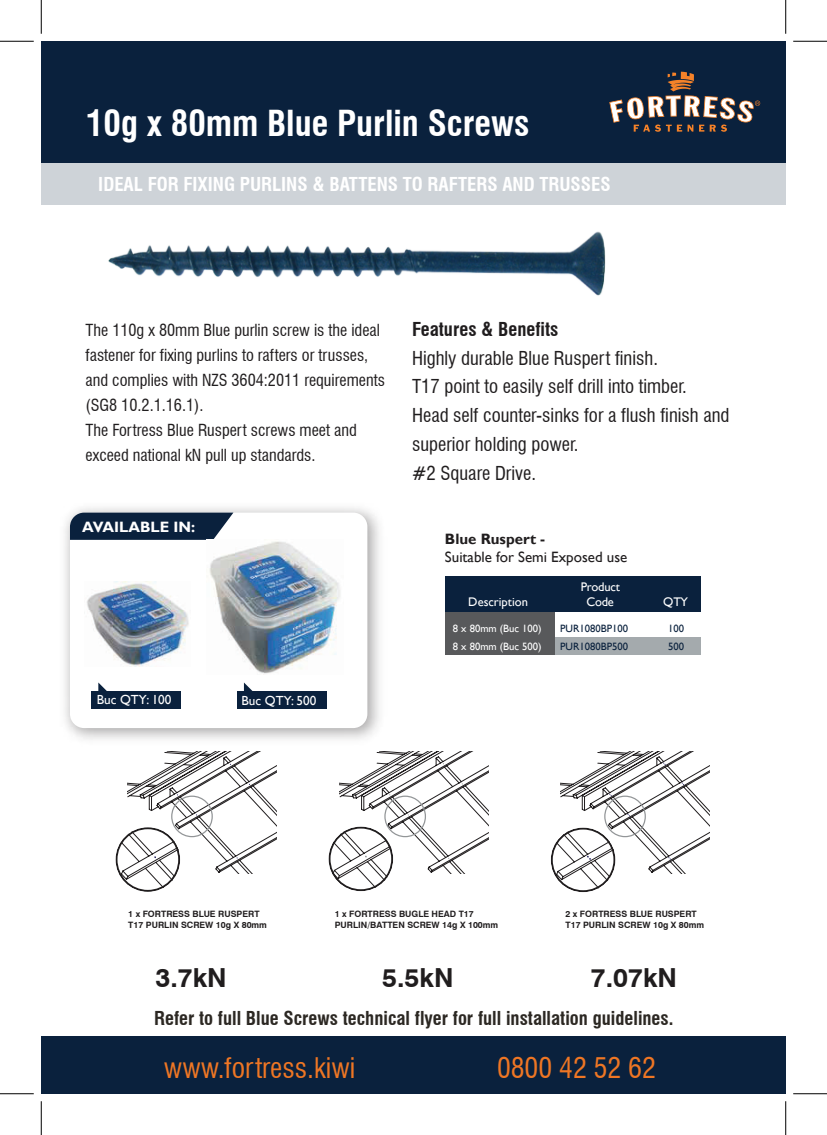
<style>
.page{position:relative;width:827px;height:1135px;background:#fff}
.page>*{position:absolute;margin:0;border:0;box-sizing:border-box;transform-origin:0 0}
.t1{font:700 condensed 35px "Swiss 721 BT";color:#fff}
.t2{font:condensed 27.75px "Swiss 721 BT";color:#ef7624}
.t3{font:700 26.25px "Swiss 721 BT";color:#201d1e}
.t4{font:condensed 18.75px/28.8px "Swiss 721 BT";color:#201d1e}
.t5{font:700 condensed 18.75px "Swiss 721 BT";color:#2c2823}
.t6{font:700 condensed 18.75px "Swiss 721 BT";color:#fff}
.t7{font:700 condensed 18.75px "Swiss 721 BT";color:#201d1e}
.t8{font:condensed 16.25px/25px "Swiss 721 BT";color:#201d1e}
.t9{font:15px "Gill Sans";color:#201d1e}
.t10{font:700 15px "Gill Sans";color:#201d1e}
.t11{font:700 15px "Gill Sans";color:#fff}
.t12{font:13.12px "Gill Sans";color:#fff}
.t13{font:12.5px/15px "Gill Sans";letter-spacing:-.02em;color:#fff;text-align:center}
.t14{font:12.5px "Gill Sans";color:#fff}
.t15{font:10.62px "Gill Sans";color:#0a213d}
.t16{font:10.62px/18.2px "Gill Sans";color:#fff}
.t17{font:700 8.75px/10.5px "Swiss 721 BT";color:#201d1e}
</style>
<div class="page">
<div style="left:486px;top:637px;width:214px;height:18px;background:#a4aaad"></div>
<div style="left:445px;top:611px;width:109px;height:44px;background:#58595b"></div>
<div style="left:445px;top:576px;width:255px;height:35px;background:#0a213d"></div>
<div style="left:41px;top:83px;width:744px;height:122px;background:#ced3d8"></div>
<div style="left:41px;top:1036px;width:744px;height:58px;background:#0a213d"></div>
<div style="left:41px;top:41px;width:744px;height:122px;background:#0a213d"></div>
<svg style="left:609px;top:72px;width:151px;height:60px"></svg>
<img style="left:64px;top:507px;width:315px;height:233px">
<div style="left:70px;top:513px;width:297px;height:215px;background:#fff;border-radius:14px"></div>
<svg style="left:70px;top:513px;width:163px;height:27px;background:#1c314b"></svg>
<div style="left:91px;top:691px;width:89px;height:18px;background:#0a213d"></div>
<svg style="left:98px;top:682px;width:9px;height:9px"></svg>
<div style="left:237px;top:691px;width:89px;height:18px;background:#0a213d"></div>
<svg style="left:244px;top:682px;width:9px;height:9px"></svg>
<img style="left:108px;top:231px;width:498px;height:65px">
<img style="left:86px;top:582px;width:103px;height:85px">
<img style="left:209px;top:541px;width:131px;height:133px">
<svg style="left:550px;top:751px;width:159px;height:141px"></svg>
<svg style="left:115px;top:751px;width:162px;height:141px"></svg>
<svg style="left:328px;top:751px;width:161px;height:140px"></svg>
<hr style="left:0;top:41px;width:34px;height:1px;background:#000">
<hr style="left:793px;top:41px;width:34px;height:1px;background:#000">
<hr style="left:0;top:1093px;width:34px;height:1px;background:#000">
<hr style="left:793px;top:1093px;width:34px;height:1px;background:#000">
<hr style="left:41px;top:0;width:1px;height:34px;background:#000">
<hr style="left:41px;top:1101px;width:1px;height:34px;background:#000">
<hr style="left:785px;top:0;width:1px;height:34px;background:#000">
<hr style="left:785px;top:1101px;width:1px;height:34px;background:#000">
<h1 class="t1" style="left:86px;top:103px;width:445px">10g x 80mm Blue Purlin Screws</h1>
<p class="t6" style="left:98px;top:173px;width:514px">IDEAL FOR FIXING PURLINS &amp; BATTENS TO RAFTERS AND TRUSSES</p>
<p class="t8" style="left:86px;top:317px;width:301px">The 110g x 80mm Blue purlin screw is the ideal fastener for fixing purlins to rafters or trusses, and complies with NZS 3604:2011 requirements (SG8 10.2.1.16.1).<br>The Fortress Blue Ruspert screws meet and exceed national kN pull up standards.</p>
<p class="t11" style="left:82px;top:518px;width:114px">AVAILABLE IN:</p>
<p class="t12" style="left:97px;top:692px;width:76px">Buc QTY: 100</p>
<p class="t12" style="left:241px;top:692px;width:76px">Buc QTY: 500</p>
<p class="t7" style="left:412px;top:318px;width:148px">Features &amp; Benefits</p>
<p class="t4" style="left:412px;top:343px;width:319px">Highly durable Blue Ruspert finish.<br>T17 point to easily self drill into timber.<br>Head self counter-sinks for a flush finish and superior holding power.<br>#2 Square Drive.</p>
<p class="t10" style="left:445px;top:530px;width:102px">Blue Ruspert -</p>
<p class="t9" style="left:445px;top:548px;width:184px">Suitable for Semi Exposed use</p>
<p class="t13" style="left:580px;top:579px;width:41px">Product<br>Code</p>
<p class="t15" style="left:560px;top:641px;width:69px">PUR1080BP500</p>
<p class="t15" style="left:668px;top:641px;width:17px">500</p>
<p class="t14" style="left:468px;top:595px;width:61px">Description</p>
<p class="t13" style="left:663px;top:595px;width:26px">QTY</p>
<p class="t16" style="left:453px;top:620px;width:90px">8 x 80mm (Buc 100)<br>8 x 80mm (Buc 500)</p>
<p class="t15" style="left:560px;top:622px;width:69px">PUR1080BP100</p>
<p class="t15" style="left:668px;top:622px;width:17px">100</p>
<p class="t17" style="left:128px;top:909px;width:140px">1 x FORTRESS BLUE RUSPERT<br>T17 PURLIN SCREW 10g X 80mm</p>
<h3 class="t3" style="left:155px;top:962px;width:73px">3.7kN</h3>
<p class="t17" style="left:335px;top:909px;width:165px">1 x FORTRESS BUGLE HEAD T17<br>PURLIN/BATTEN SCREW 14g X 100mm</p>
<h3 class="t3" style="left:382px;top:962px;width:73px">5.5kN</h3>
<p class="t17" style="left:565px;top:909px;width:140px">2 x FORTRESS BLUE RUSPERT<br>T17 PURLIN SCREW 10g X 80mm</p>
<h3 class="t3" style="left:591px;top:962px;width:88px">7.07kN</h3>
<p class="t5" style="left:154px;top:1007px;width:521px">Refer to full Blue Screws technical flyer for full installation guidelines.</p>
<h2 class="t2" style="left:164px;top:1051px;width:193px">www.fortress.kiwi</h2>
<h2 class="t2" style="left:497px;top:1051px;width:160px">0800 42 52 62</h2>
</div>
